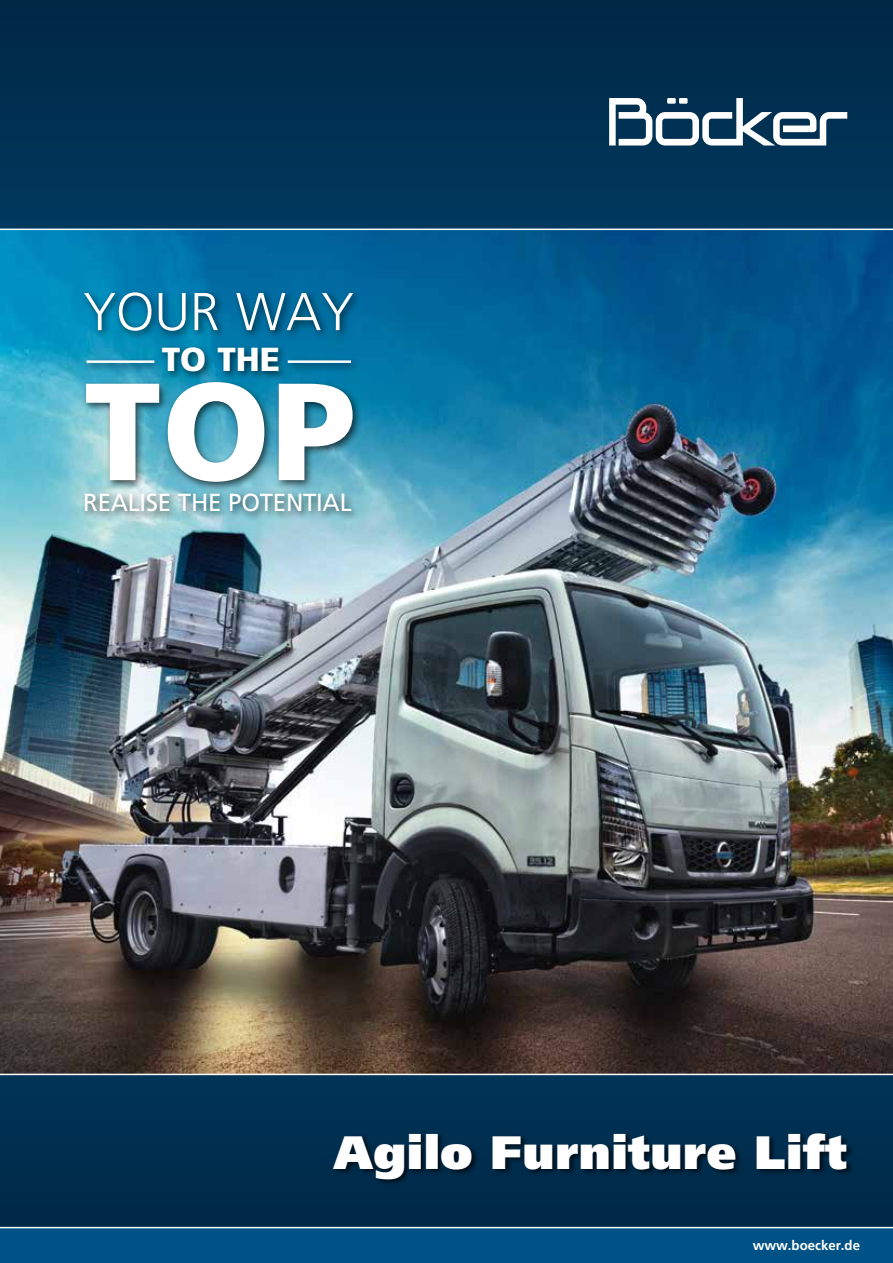
<style>
.page{position:relative;width:893px;height:1263px;background:#fff}
.page>*{position:absolute;margin:0;border:0;box-sizing:border-box;transform-origin:0 0}
.t1{font:900 138px "Frutiger LT Std";color:#fff}
.t2{font:300 53.25px "Frutiger LT Std";color:#fff}
.t3{font:900 46.8px "Frutiger LT Std";letter-spacing:.01em;color:#fff}
.t4{font:900 33.3px "Frutiger LT Std";color:#fff}
.t5{font:24.75px "Frutiger LT Std";letter-spacing:-.01em;color:#fff}
.t6{font:700 13.5px "Frutiger LT Std";color:#fff}
</style>
<div class="page">
<div style="left:0;top:0;width:893px;height:1263px;background:linear-gradient(to right,#013051,#013051)"></div>
<img style="left:0;top:230px;width:893px;height:844px">
<div style="left:0;top:1227px;width:893px;height:36px;background:#005286"></div>
<div style="left:332px;top:1132px;width:522px;height:54px;background:#000;opacity:.67"></div>
<hr style="left:0;top:229px;width:893px;height:1px;background:#fff">
<hr style="left:0;top:1074px;width:893px;height:1px;background:#fff">
<div style="left:81px;top:288px;width:282px;height:233px;background:#000;opacity:.65"></div>
<hr style="left:288px;top:360px;width:63px;height:3px;background:#fff">
<hr style="left:87px;top:360px;width:67px;height:3px;background:#fff">
<svg style="left:609px;top:98px;width:238px;height:47px"></svg>
<h2 class="t2" style="left:83px;top:282px;width:272px">YOUR WAY</h2>
<h3 class="t4" style="left:162px;top:339px;width:120px">TO THE</h3>
<h1 class="t1" style="left:84px;top:348px;width:273px">TOP</h1>
<p class="t5" style="left:83px;top:488px;width:270px">REALISE THE POTENTIAL</p>
<h3 class="t3" style="left:334px;top:1124px;width:514px">Agilo Furniture Lift</h3>
<p class="t6" style="left:753px;top:1237px;width:109px">www.boecker.de</p>
</div>
